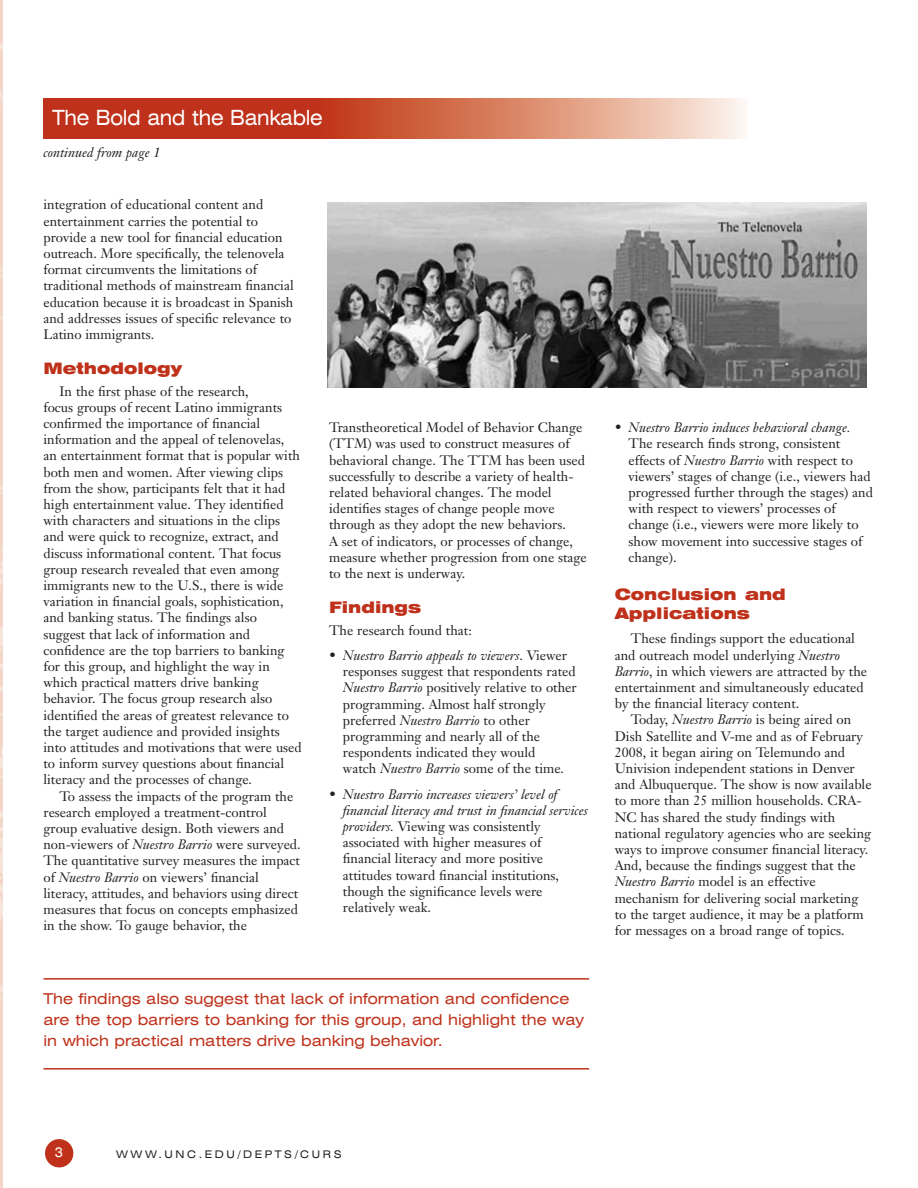
<style>
.page{position:relative;width:918px;height:1188px;background:#fff}
.page>*{position:absolute;margin:0;border:0;box-sizing:border-box;transform-origin:0 0}
.t1{font:expanded 21px "Swiss 721 BT";letter-spacing:-.01em;color:#fff;scale:.9 1}
.t2{font:900 expanded 15.75px/18.9px "Swiss 721 BT";color:#bf311a}
.t3{font:expanded 15px/21px "Swiss 721 BT";color:#bf311a}
.t4{font:13.5px/16.2px "Janson Text";color:#231f20}
.t5{font:italic 13.5px "Janson Text";color:#231f20}
.t6{font:expanded 13.5px "Swiss 721 BT";color:#fff;scale:.9 1}
.t7{font:expanded 10.5px "Swiss 721 BT";letter-spacing:.25em;color:#231f20}
.s1{font-style:italic}
</style>
<div class="page">
<img style="left:0;top:0;width:2px;height:1188px">
<div style="left:45px;top:1139px;width:28px;height:28px;background:#bf311a;border-radius:50%"></div>
<div style="left:43px;top:98px;width:275px;height:41px;background:#bf311a"></div>
<svg style="left:318px;top:98px;width:425px;height:41px"></svg>
<img style="left:327px;top:202px;width:539px;height:186px">
<hr style="left:44px;top:978px;width:545px;height:2px;background:#bf311a">
<hr style="left:44px;top:1068px;width:545px;height:2px;background:#bf311a">
<h1 class="t1" style="left:53px;top:111px;width:302px">The Bold and the Bankable</h1>
<p class="t5" style="left:44px;top:148px;width:119px">continued from page 1</p>
<p class="t4" style="left:43px;top:198px;width:252px">integration of educational content and entertainment carries the potential to provide a new tool for financial education outreach. More specifically, the telenovela format circumvents the limitations of traditional methods of mainstream financial education because it is broadcast in Spanish and addresses issues of specific relevance to Latino immigrants.</p>
<p class="t2" style="left:43px;top:361px;width:140px">Methodology</p>
<p class="t4" style="left:43px;top:384px;width:260px;text-indent:16px">In the first phase of the research,<br>focus groups of recent Latino immigrants confirmed the importance of financial information and the appeal of telenovelas,<br>an entertainment format that is popular with both men and women. After viewing clips from the show, participants felt that it had high entertainment value. They identified with characters and situations in the clips and were quick to recognize, extract, and discuss informational content. That focus group research revealed that even among immigrants new to the U.S., there is wide variation in financial goals, sophistication, and banking status. The findings also suggest that lack of information and confidence are the top barriers to banking for this group, and highlight the way in which practical matters drive banking behavior. The focus group research also identified the areas of greatest relevance to the target audience and provided insights into attitudes and motivations that were used to inform survey questions about financial literacy and the processes of change.</p>
<p class="t4" style="left:43px;top:789px;width:259px;text-indent:16px">To assess the impacts of the program the research employed a treatment-control group evaluative design. Both viewers and non-viewers of <span class="s1">Nuestro Barrio</span> were surveyed.<br>The quantitative survey measures the impact of <span class="s1">Nuestro Barrio</span> on viewers’ financial literacy, attitudes, and behaviors using direct measures that focus on concepts emphasized in the show. To gauge behavior, the</p>
<p class="t4" style="left:329px;top:421px;width:259px">Transtheoretical Model of Behavior Change (TTM) was used to construct measures of behavioral change. The TTM has been used successfully to describe a variety of health&shy;related behavioral changes. The model identifies stages of change people move through as they adopt the new behaviors.<br>A set of indicators, or processes of change, measure whether progression from one stage to the next is underway.</p>
<p class="t2" style="left:329px;top:600px;width:94px">Findings</p>
<p class="t4" style="left:329px;top:623px;width:144px">The research found that:</p>
<p class="t4" style="left:343px;top:649px;width:235px;text-indent:-14px">• <span class="s1">Nuestro Barrio appeals to viewers</span>. Viewer responses suggest that respondents rated <span class="s1">Nuestro Barrio</span> positively relative to other programming. Almost half strongly preferred <span class="s1">Nuestro Barrio</span> to other programming and nearly all of the respondents indicated they would<br>watch <span class="s1">Nuestro Barrio</span> some of the time.</p>
<p class="t4" style="left:343px;top:787px;width:246px;text-indent:-14px">• <span class="s1">Nuestro Barrio increases viewers’ level of financial literacy and trust in financial services providers.</span> Viewing was consistently associated with higher measures of financial literacy and more positive attitudes toward financial institutions, though the significance levels were relatively weak.</p>
<p class="t3" style="left:43px;top:990px;width:542px">The findings also suggest that lack of information and confidence are the top barriers to banking for this group, and highlight the way in which practical matters drive banking behavior.</p>
<p class="t4" style="left:629px;top:421px;width:246px;text-indent:-14px">• <span class="s1">Nuestro Barrio induces behavioral change.<br></span>The research finds strong, consistent effects of <span class="s1">Nuestro Barrio</span> with respect to viewers’ stages of change (i.e., viewers had progressed further through the stages) and with respect to viewers’ processes of change (i.e., viewers were more likely to show movement into successive stages of change).</p>
<p class="t2" style="left:615px;top:586px;width:173px">Conclusion and<br>Applications</p>
<p class="t4" style="left:615px;top:632px;width:254px;text-indent:16px">These findings support the educational and outreach model underlying <span class="s1">Nuestro Barrio</span>, in which viewers are attracted by the entertainment and simultaneously educated by the financial literacy content.</p>
<p class="t4" style="left:615px;top:713px;width:258px;text-indent:16px">Today, <span class="s1">Nuestro Barrio</span> is being aired on Dish Satellite and V-me and as of February 2008, it began airing on Telemundo and Univision independent stations in Denver and Albuquerque. The show is now available to more than 25 million households. CRA-NC has shared the study findings with national regulatory agencies who are seeking ways to improve consumer financial literacy.<br>And, because the findings suggest that the <span class="s1">Nuestro Barrio</span> model is an effective mechanism for delivering social marketing to the target audience, it may be a platform for messages on a broad range of topics.</p>
<p class="t6" style="left:55px;top:1148px;width:11px">3</p>
<p class="t7" style="left:116px;top:1151px;width:227px">WWW.UNC.EDU/DEPTS/CURS</p>
</div>
